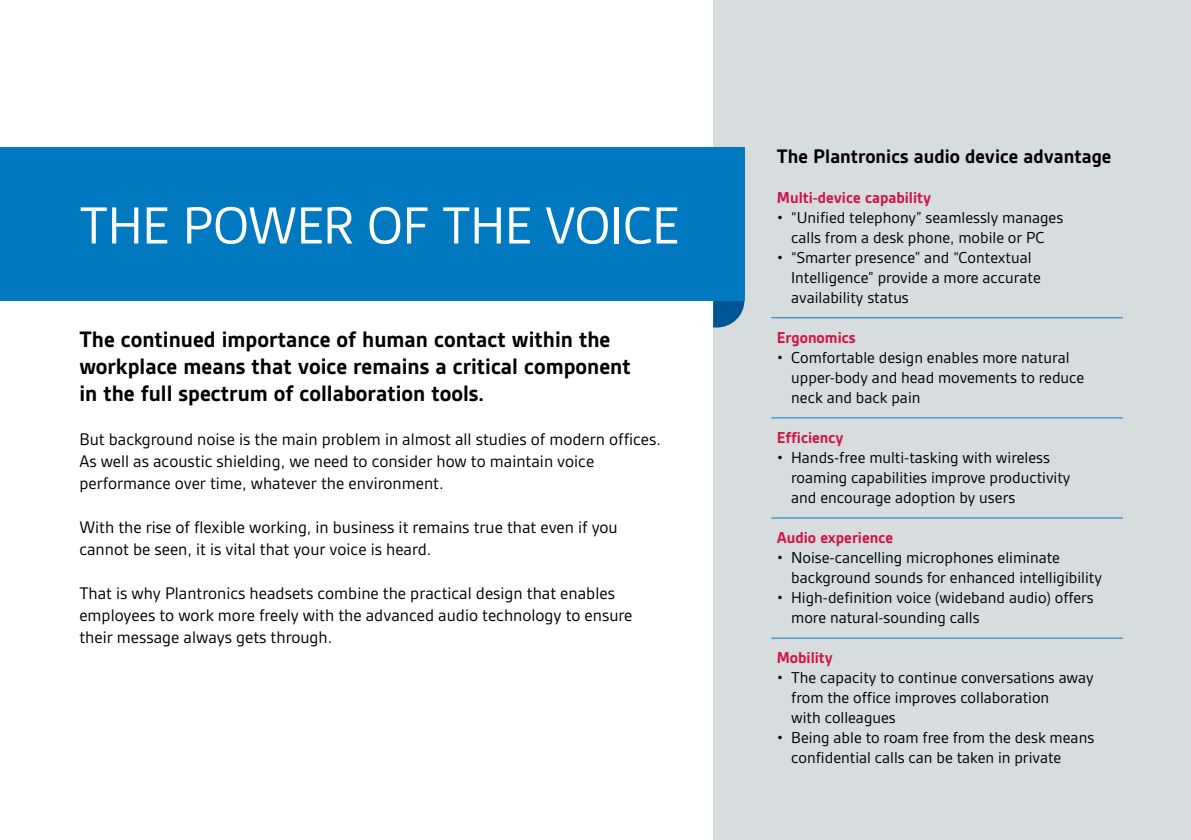
<style>
.page{position:relative;width:1191px;height:840px;background:#fff}
.page>*{position:absolute;margin:0;border:0;box-sizing:border-box;transform-origin:0 0}
.t1{font:56px "Gesta";letter-spacing:-.015em;color:#fff}
.t2{font:700 24px/27px "Gesta";color:#000}
.t3{font:700 21px "Gesta";color:#000}
.t4{font:18px/22px "Gesta";color:#000}
.t5{font:17px/20px "Gesta";color:#000}
.t6{font:700 17px "Gesta";color:#d31245}
</style>
<div class="page">
<div style="left:713px;top:0;width:478px;height:839px;background:#d7dcdf"></div>
<svg style="left:713px;top:300px;width:31px;height:27px"></svg>
<div style="left:0;top:147px;width:744px;height:153px;background:#0079c1"></div>
<hr style="left:771px;top:317px;width:352px;height:1px;background:#0079c1">
<hr style="left:771px;top:417px;width:352px;height:1px;background:#0079c1">
<hr style="left:771px;top:517px;width:352px;height:1px;background:#0079c1">
<hr style="left:771px;top:637px;width:352px;height:1px;background:#0079c1">
<h1 class="t1" style="left:79px;top:194px;width:169px">THE POWER</h1>
<h1 class="t1" style="left:367px;top:194px;width:307px">OF THE VOICE</h1>
<h2 class="t2" style="left:79px;top:325px;width:553px">The continued importance of human contact within the workplace means that voice remains a critical component in the full spectrum of collaboration tools.</h2>
<p class="t4" style="left:79px;top:427px;width:583px">But background noise is the main problem in almost all studies of modern offices.<br>As well as acoustic shielding, we need to consider how to maintain voice performance over time, whatever the environment.</p>
<p class="t4" style="left:79px;top:515px;width:540px">With the rise of flexible working, in business it remains true that even if you cannot be seen, it is vital that your voice is heard.</p>
<p class="t4" style="left:79px;top:581px;width:554px">That is why Plantronics headsets combine the practical design that enables employees to work more freely with the advanced audio technology to ensure their message always gets through.</p>
<p class="t3" style="left:777px;top:144px;width:336px">The Plantronics audio device advantage</p>
<p class="t6" style="left:777px;top:188px;width:156px">Multi-device capability</p>
<p class="t5" style="left:777px;top:207px;width:288px;text-align:center">• “Unified telephony” seamlessly manages calls from a desk phone, mobile or PC</p>
<p class="t5" style="left:791px;top:247px;width:251px;text-indent:-14px">• “Smarter presence” and “Contextual<br>Intelligence” provide a more accurate availability status</p>
<p class="t6" style="left:777px;top:328px;width:80px">Ergonomics</p>
<p class="t5" style="left:791px;top:347px;width:295px;text-indent:-14px">• Comfortable design enables more natural upper-body and head movements to reduce neck and back pain</p>
<p class="t6" style="left:777px;top:428px;width:68px">Efficiency</p>
<p class="t5" style="left:791px;top:447px;width:281px;text-indent:-14px">• Hands-free multi-tasking with wireless roaming capabilities improve productivity and encourage adoption by users</p>
<p class="t6" style="left:777px;top:528px;width:118px">Audio experience</p>
<p class="t5" style="left:791px;top:547px;width:312px;text-indent:-14px">• Noise-cancelling microphones eliminate background sounds for enhanced intelligibility</p>
<p class="t5" style="left:791px;top:587px;width:304px;text-indent:-14px">• High-definition voice (wideband audio) offers more natural-sounding calls</p>
<p class="t6" style="left:777px;top:648px;width:58px">Mobility</p>
<p class="t5" style="left:791px;top:667px;width:304px;text-indent:-14px">• The capacity to continue conversations away from the office improves collaboration<br>with colleagues</p>
<p class="t5" style="left:791px;top:727px;width:304px;text-indent:-14px">• Being able to roam free from the desk means confidential calls can be taken in private</p>
</div>
